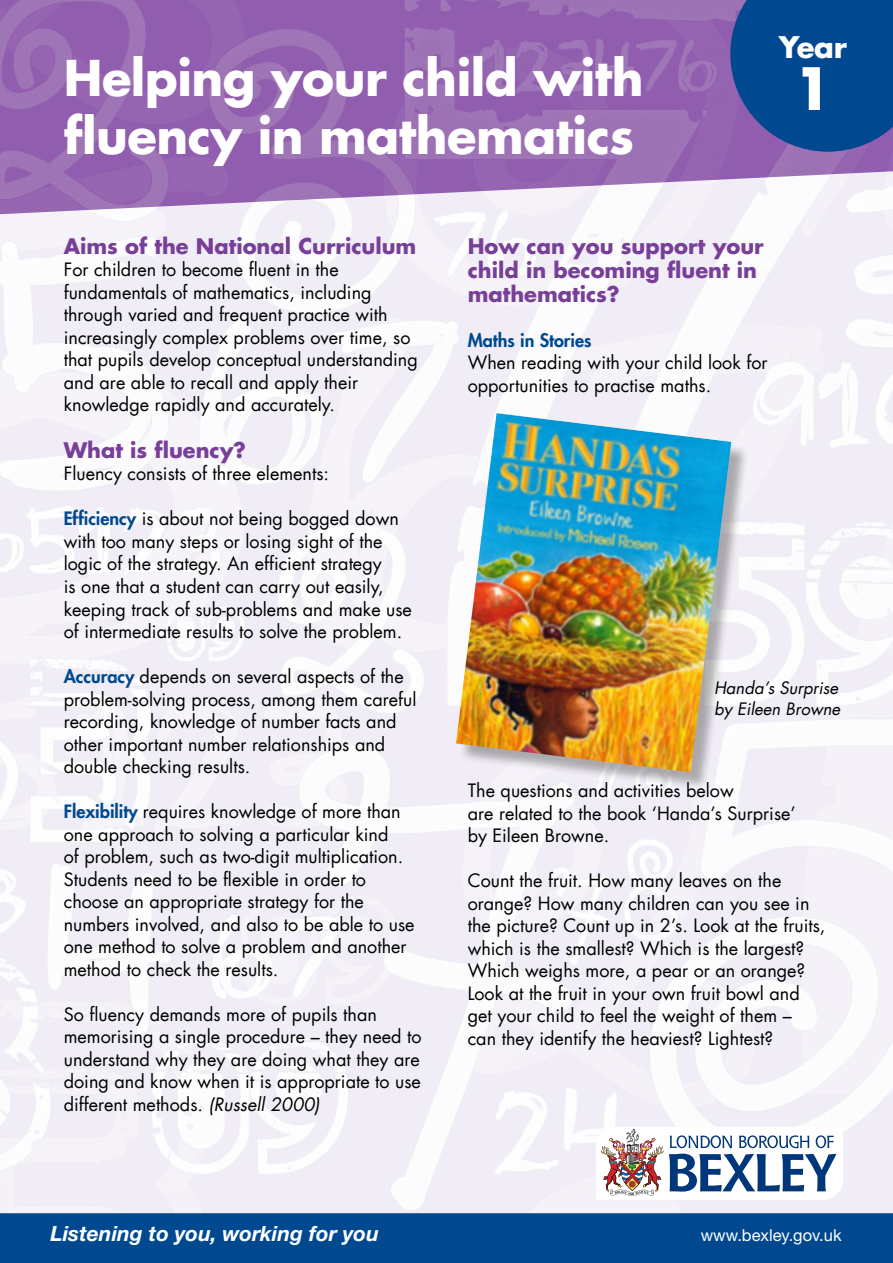
<style>
.page{position:relative;width:893px;height:1263px;background:#fff}
.page>*{position:absolute;margin:0;border:0;box-sizing:border-box;transform-origin:0 0}
.t1{font:700 56.85px "Futura LT";color:#fff}
.t2{font:700 48.3px/57.9px "Futura LT";letter-spacing:-.01em;color:#fff}
.t3{font:700 29.1px "Futura LT";color:#fff}
.t4{font:700 21px/24px "Futura LT";color:#783f98}
.t5{font:italic 700 21px "Helvetica Neue LT Std";color:#fff}
.t6{font:18px/22.5px "Futura LT";color:#000}
.t7{font:800 18px "Futura LT";color:#004990}
.t8{font:italic 16.65px/20.9px "Futura LT";color:#000}
.t9{font:16.5px "Helvetica Neue LT Std";color:#fff}
.s1{font-weight:800;color:#004990}
.s2{font-style:italic}
</style>
<div class="page">
<div style="left:0;top:1213px;width:893px;height:50px;background:#004990"></div>
<svg style="left:0;top:0;width:893px;height:216px;background:#a177ba"></svg>
<svg style="left:596px;top:1127px;width:247px;height:73px"></svg>
<div style="left:459px;top:416px;width:290px;height:374px;background:#000;opacity:.3"></div>
<img style="left:456px;top:413px;width:275px;height:359px">
<svg style="left:730px;top:0;width:163px;height:152px;background:#114b93"></svg>
<h2 class="t2" style="left:64px;top:49px;width:581px">Helping your child with fluency in mathematics</h2>
<h3 class="t3" style="left:779px;top:28px;width:70px">Year</h3>
<h1 class="t1" style="left:793px;top:51px;width:40px">1</h1>
<p class="t4" style="left:64px;top:234px;width:354px">Aims of the National Curriculum</p>
<p class="t6" style="left:64px;top:259px;width:356px">For children to become fluent in the fundamentals of mathematics, including through varied and frequent practice with increasingly complex problems over time, so that pupils develop conceptual understanding and are able to recall and apply their knowledge rapidly and accurately.</p>
<p class="t4" style="left:64px;top:438px;width:184px">What is fluency?</p>
<p class="t6" style="left:64px;top:463px;width:267px">Fluency consists of three elements:</p>
<p class="t6" style="left:64px;top:508px;width:350px"><span class="s1">Efficiency</span> is about not being bogged down with too many steps or losing sight of the logic of the strategy. An efficient strategy<br>is one that a student can carry out easily, keeping track of sub-problems and make use of intermediate results to solve the problem.</p>
<p class="t6" style="left:64px;top:665px;width:354px"><span class="s1">Accuracy</span> depends on several aspects of the problem-solving process, among them careful recording, knowledge of number facts and other important number relationships and double checking results.</p>
<p class="t6" style="left:64px;top:800px;width:352px"><span class="s1">Flexibility</span> requires knowledge of more than one approach to solving a particular kind<br>of problem, such as two-digit multiplication.<br>Students need to be flexible in order to choose an appropriate strategy for the numbers involved, and also to be able to use one method to solve a problem and another method to check the results.</p>
<p class="t6" style="left:64px;top:1003px;width:359px">So fluency demands more of pupils than memorising a single procedure – they need to understand why they are doing what they are doing and know when it is appropriate to use different methods. <span class="s2">(Russell 2000)</span></p>
<p class="t4" style="left:468px;top:234px;width:297px">How can you support your child in becoming fluent in mathematics?</p>
<p class="t7" style="left:468px;top:328px;width:125px">Maths in Stories</p>
<p class="t6" style="left:468px;top:352px;width:301px">When reading with your child look for opportunities to practise maths.</p>
<p class="t8" style="left:714px;top:678px;width:128px">Handa’s Surprise by Eileen Browne</p>
<p class="t6" style="left:468px;top:779px;width:329px">The questions and activities below<br>are related to the book ‘Handa’s Surprise’ by Eileen Browne.</p>
<p class="t6" style="left:468px;top:869px;width:359px">Count the fruit. How many leaves on the orange? How many children can you see in the picture? Count up in 2’s. Look at the fruits, which is the smallest? Which is the largest?<br>Which weighs more, a pear or an orange?<br>Look at the fruit in your own fruit bowl and get your child to feel the weight of them –<br>can they identify the heaviest? Lightest?</p>
<p class="t5" style="left:51px;top:1220px;width:330px">Listening to you, working for you</p>
<p class="t9" style="left:701px;top:1225px;width:142px">www.bexley.gov.uk</p>
</div>
